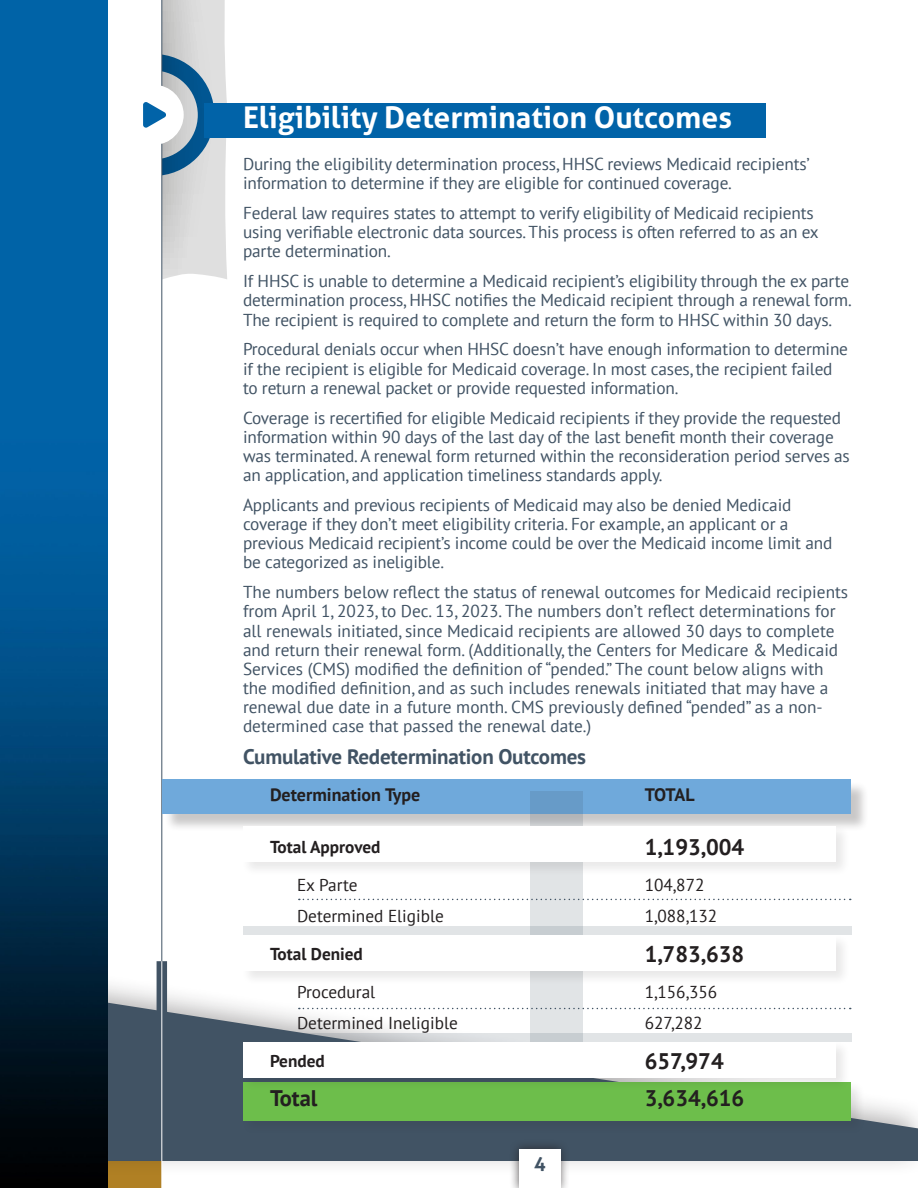
<style>
.page{position:relative;width:918px;height:1188px;background:#fff}
.page>*{position:absolute;margin:0;border:0;box-sizing:border-box;transform-origin:0 0}
.t1{font:700 30px "Aller";color:#fff}
.t2{font:700 22.5px "PT Sans";color:#231f20}
.t3{font:700 21px "PT Sans";letter-spacing:-.01em;color:#415364}
.t4{font:700 19.5px "Aller";color:#415364}
.t5{font:700 18px "PT Sans";color:#231f20}
.t6{font:17.25px/19.2px "PT Sans";letter-spacing:-.01em;color:#415364}
.t7{font:17.25px "PT Sans";color:#231f20}
.t8{font:700 17.25px "PT Sans";color:#231f20}
</style>
<div class="page">
<div style="left:107px;top:1160px;width:55px;height:28px;background:#b08024"></div>
<div style="left:39px;top:969px;width:879px;height:208px;background:#231f20;opacity:.34"></div>
<svg style="left:107px;top:997px;width:811px;height:164px;fill:#415364"></svg>
<img style="left:0;top:0;width:107px;height:1188px">
<hr style="left:162px;top:0;width:1px;height:1147px;background:#415364">
<svg style="left:143px;top:0;width:84px;height:279px"></svg>
<div style="left:204px;top:103px;width:562px;height:34px;background:#0163a8"></div>
<div style="left:157px;top:961px;width:10px;height:69px;background:#415364"></div>
<hr style="left:161px;top:961px;width:1px;height:227px;background:#fff">
<div style="left:510px;top:1139px;width:60px;height:49px;background:#231f20;opacity:.75"></div>
<div style="left:519px;top:1149px;width:42px;height:39px;background:#fff"></div>
<div style="left:164px;top:781px;width:705px;height:51px;background:#231f20;opacity:.25"></div>
<div style="left:162px;top:779px;width:688px;height:34px;background:#6fa9db"></div>
<svg style="left:530px;top:792px;width:53px;height:241px;background:#c8d3dd"></svg>
<div style="left:242px;top:824px;width:609px;height:52px;background:#231f20;opacity:.1"></div>
<div style="left:243px;top:826px;width:593px;height:35px;background:#fff"></div>
<div style="left:242px;top:934px;width:609px;height:52px;background:#231f20;opacity:.1"></div>
<div style="left:243px;top:936px;width:593px;height:35px;background:#fff"></div>
<div style="left:242px;top:1080px;width:624px;height:56px;background:#231f20;opacity:.1"></div>
<div style="left:243px;top:1082px;width:607px;height:38px;background:#6dbe4b"></div>
<div style="left:242px;top:1040px;width:609px;height:52px;background:#231f20;opacity:.1"></div>
<div style="left:243px;top:1042px;width:593px;height:35px;background:#fff"></div>
<svg style="left:299px;top:899px;width:552px;height:1px"></svg>
<svg style="left:299px;top:1008px;width:552px;height:1px"></svg>
<svg style="left:243px;top:926px;width:608px;height:9px;background:#dee1e4"></svg>
<svg style="left:243px;top:1033px;width:608px;height:9px;background:#c1c7cb"></svg>
<h1 class="t1" style="left:243px;top:98px;width:491px">Eligibility Determination Outcomes</h1>
<p class="t6" style="left:243px;top:154px;width:568px">During the eligibility determination process, HHSC reviews Medicaid recipients’ information to determine if they are eligible for continued coverage.</p>
<p class="t6" style="left:243px;top:203px;width:577px">Federal law requires states to attempt to verify eligibility of Medicaid recipients using verifiable electronic data sources. This process is often referred to as an ex parte determination.</p>
<p class="t6" style="left:243px;top:271px;width:610px">If HHSC is unable to determine a Medicaid recipient’s eligibility through the ex parte determination process, HHSC notifies the Medicaid recipient through a renewal form.<br>The recipient is required to complete and return the form to HHSC within 30 days.</p>
<p class="t6" style="left:243px;top:339px;width:607px">Procedural denials occur when HHSC doesn’t have enough information to determine if the recipient is eligible for Medicaid coverage. In most cases, the recipient failed to return a renewal packet or provide requested information.</p>
<p class="t6" style="left:243px;top:408px;width:608px">Coverage is recertified for eligible Medicaid recipients if they provide the requested information within 90 days of the last day of the last benefit month their coverage was terminated. A renewal form returned within the reconsideration period serves as an application, and application timeliness standards apply.</p>
<p class="t6" style="left:243px;top:495px;width:591px">Applicants and previous recipients of Medicaid may also be denied Medicaid coverage if they don’t meet eligibility criteria. For example, an applicant or a previous Medicaid recipient’s income could be over the Medicaid income limit and be categorized as ineligible.</p>
<p class="t6" style="left:243px;top:582px;width:607px">The numbers below reflect the status of renewal outcomes for Medicaid recipients from April 1, 2023, to Dec. 13, 2023. The numbers don’t reflect determinations for all renewals initiated, since Medicaid recipients are allowed 30 days to complete and return their renewal form. (Additionally, the Centers for Medicare &amp; Medicaid Services (CMS) modified the definition of “pended.” The count below aligns with the modified definition, and as such includes renewals initiated that may have a renewal due date in a future month. CMS previously defined “pended” as a non&shy;determined case that passed the renewal date.)</p>
<p class="t3" style="left:243px;top:743px;width:345px">Cumulative Redetermination Outcomes</p>
<p class="t5" style="left:270px;top:782px;width:152px">Determination Type</p>
<p class="t5" style="left:645px;top:782px;width:51px">TOTAL</p>
<p class="t8" style="left:270px;top:835px;width:112px">Total Approved</p>
<h2 class="t2" style="left:645px;top:832px;width:101px">1,193,004</h2>
<p class="t7" style="left:297px;top:874px;width:62px">Ex Parte</p>
<p class="t7" style="left:645px;top:874px;width:61px">104,872</p>
<p class="t7" style="left:297px;top:904px;width:148px">Determined Eligible</p>
<p class="t7" style="left:645px;top:904px;width:74px">1,088,132</p>
<p class="t8" style="left:270px;top:942px;width:94px">Total Denied</p>
<h2 class="t2" style="left:645px;top:939px;width:101px">1,783,638</h2>
<p class="t7" style="left:297px;top:981px;width:80px">Procedural</p>
<p class="t7" style="left:645px;top:981px;width:74px">1,156,356</p>
<p class="t7" style="left:297px;top:1011px;width:162px">Determined Ineligible</p>
<p class="t7" style="left:645px;top:1011px;width:59px">627,282</p>
<p class="t8" style="left:270px;top:1049px;width:56px">Pended</p>
<h2 class="t2" style="left:645px;top:1046px;width:80px">657,974</h2>
<h2 class="t2" style="left:270px;top:1083px;width:49px">Total</h2>
<h2 class="t2" style="left:645px;top:1083px;width:101px">3,634,616</h2>
<p class="t4" style="left:534px;top:1152px;width:13px">4</p>
</div>
